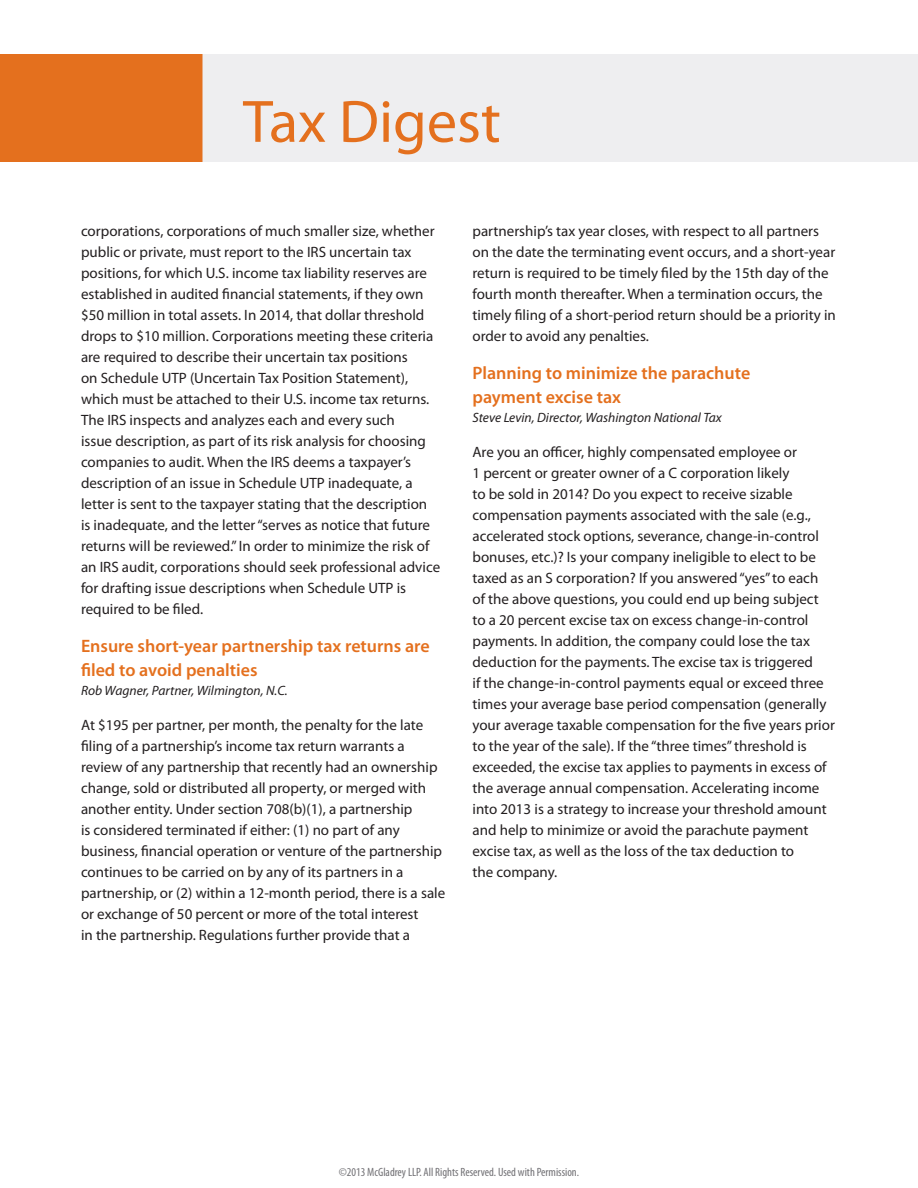
<style>
.page{position:relative;width:918px;height:1188px;background:#fff}
.page>*{position:absolute;margin:0;border:0;box-sizing:border-box;transform-origin:0 0}
.t1{font:60.3px "Myriad Pro";color:#e4701e}
.t2{font:600 18px/24px "Myriad Pro";color:#e4701e}
.t3{font:15px/21px "Myriad Pro";color:#231f20}
.t4{font:italic 13.5px "Myriad Pro";color:#231f20}
.t5{font:condensed 12px "Myriad Pro";color:#717074}
</style>
<div class="page">
<div style="left:202px;top:54px;width:716px;height:108px;background:#eeeef0"></div>
<div style="left:0;top:54px;width:202px;height:108px;background:#e4701e"></div>
<h1 class="t1" style="left:243px;top:84px;width:259px">Tax Digest</h1>
<p class="t3" style="left:81px;top:220px;width:361px">corporations, corporations of much smaller size, whether public or private, must report to the IRS uncertain tax positions, for which U.S. income tax liability reserves are established in audited financial statements, if they own $50 million in total assets. In 2014, that dollar threshold drops to $10 million. Corporations meeting these criteria are required to describe their uncertain tax positions<br>on Schedule UTP (Uncertain Tax Position Statement), which must be attached to their U.S. income tax returns.<br>The IRS inspects and analyzes each and every such<br>issue description, as part of its risk analysis for choosing companies to audit. When the IRS deems a taxpayer’s description of an issue in Schedule UTP inadequate, a letter is sent to the taxpayer stating that the description is inadequate, and the letter “serves as notice that future returns will be reviewed.” In order to minimize the risk of an IRS audit, corporations should seek professional advice for drafting issue descriptions when Schedule UTP is required to be filed.</p>
<p class="t2" style="left:81px;top:633px;width:350px">Ensure short-year partnership tax returns are filed to avoid penalties</p>
<p class="t4" style="left:81px;top:683px;width:208px">Rob Wagner, Partner, Wilmington, N.C.</p>
<p class="t3" style="left:81px;top:714px;width:366px">At $195 per partner, per month, the penalty for the late filing of a partnership’s income tax return warrants a review of any partnership that recently had an ownership change, sold or distributed all property, or merged with another entity. Under section 708(b)(1), a partnership<br>is considered terminated if either: (1) no part of any business, financial operation or venture of the partnership continues to be carried on by any of its partners in a partnership, or (2) within a 12-month period, there is a sale or exchange of 50 percent or more of the total interest<br>in the partnership. Regulations further provide that a</p>
<p class="t3" style="left:472px;top:220px;width:365px">partnership’s tax year closes, with respect to all partners on the date the terminating event occurs, and a short-year return is required to be timely filed by the 15th day of the fourth month thereafter. When a termination occurs, the timely filing of a short-period return should be a priority in order to avoid any penalties.</p>
<p class="t2" style="left:472px;top:360px;width:279px">Planning to minimize the parachute payment excise tax</p>
<p class="t4" style="left:472px;top:410px;width:251px">Steve Levin, Director, Washington National Tax</p>
<p class="t3" style="left:472px;top:441px;width:364px">Are you an officer, highly compensated employee or<br>1 percent or greater owner of a C corporation likely<br>to be sold in 2014? Do you expect to receive sizable compensation payments associated with the sale (e.g., accelerated stock options, severance, change-in-control bonuses, etc.)? Is your company ineligible to elect to be taxed as an S corporation? If you answered “yes” to each<br>of the above questions, you could end up being subject to a 20 percent excise tax on excess change-in-control payments. In addition, the company could lose the tax deduction for the payments. The excise tax is triggered<br>if the change-in-control payments equal or exceed three times your average base period compensation (generally your average taxable compensation for the five years prior to the year of the sale). If the “three times” threshold is exceeded, the excise tax applies to payments in excess of the average annual compensation. Accelerating income into 2013 is a strategy to increase your threshold amount and help to minimize or avoid the parachute payment excise tax, as well as the loss of the tax deduction to<br>the company.</p>
<p class="t5" style="left:339px;top:1166px;width:242px">©2013 McGladrey LLP. All Rights Reserved. Used with Permission.</p>
</div>
